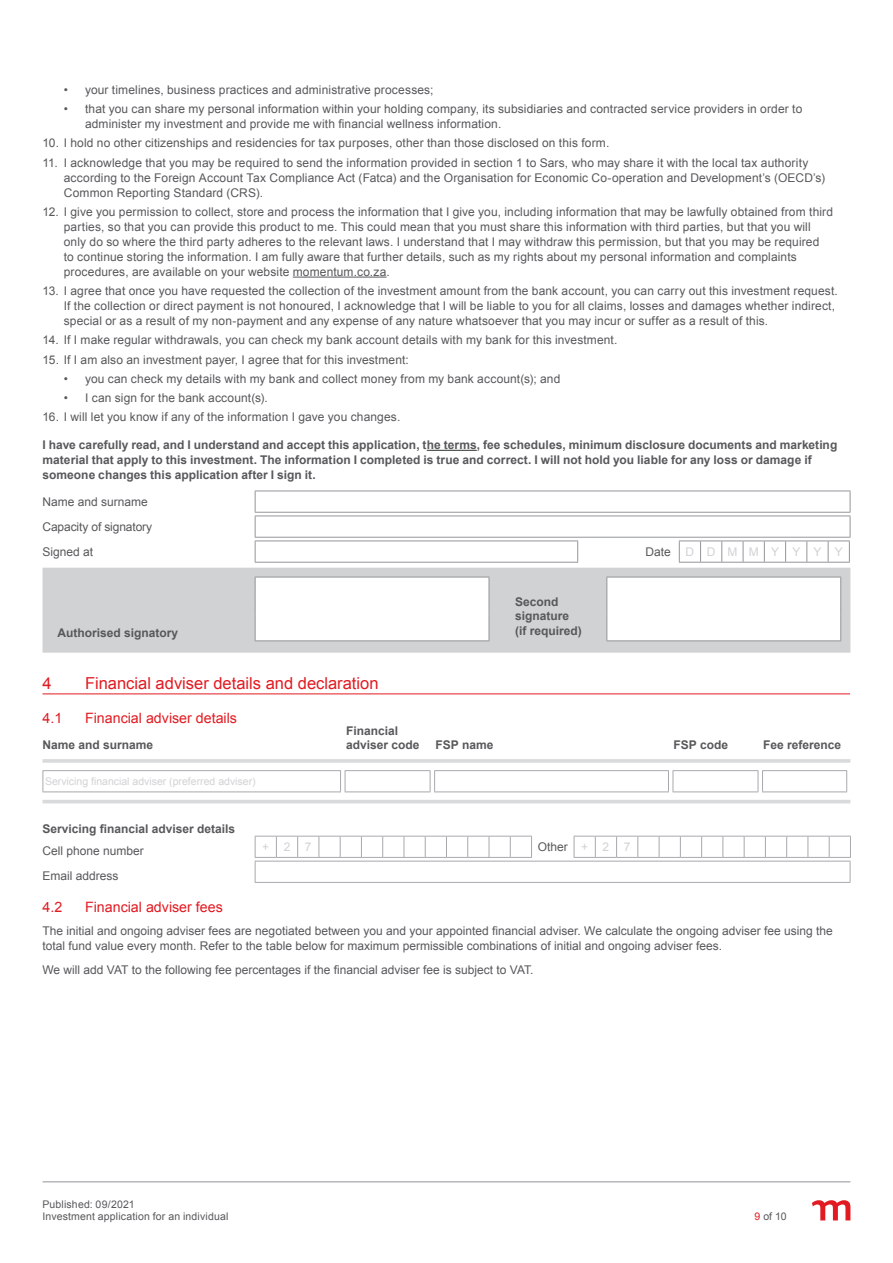
<style>
.page{position:relative;width:893px;height:1263px;background:#fff}
.page>*{position:absolute;margin:0;border:0;box-sizing:border-box;transform-origin:0 0}
.Heading_Level_1{font:16.5px "Arial";color:#e21a21}
.Heading_Level_2{font:14.25px "Arial";color:#e21a21}
.Heading_Level_4_-_bo{font:12px/15px "Arial";letter-spacing:.01em;color:#57585a}
.Body_Copy{font:700 12px/14.4px "Arial";color:#57585a}
.Heading_Level_4_-_bo-2{font:700 12px "Arial";color:#57585a}
.Heading_Level_4_-_bo-3{font:12px "Arial";letter-spacing:-.01em;color:#57585a}
.t1{font:12px "Arial";color:#d1d2d4}
.t2{font:10.5px/12px "Arial";letter-spacing:.015em;color:#57585a}
.t3{font:10.5px "Arial";color:#d1d2d4}
.s1{color:#e21a21}
</style>
<div class="page">
<svg style="left:812px;top:1200px;width:38px;height:20px"></svg>
<hr style="left:43px;top:1181px;width:807px;height:1px;background:#939598">
<hr style="left:293px;top:277px;width:94px;height:1px;background:#57585a">
<hr style="left:427px;top:450px;width:50px;height:1px;background:#57585a">
<hr style="left:255px;top:491px;width:595px;height:1px;background:#939598">
<hr style="left:255px;top:512px;width:595px;height:1px;background:#939598">
<hr style="left:255px;top:516px;width:595px;height:1px;background:#939598">
<hr style="left:255px;top:537px;width:595px;height:1px;background:#939598">
<hr style="left:255px;top:541px;width:323px;height:1px;background:#939598">
<svg style="left:255px;top:491px;width:1px;height:71px"></svg>
<svg style="left:577px;top:541px;width:1px;height:21px"></svg>
<hr style="left:255px;top:562px;width:323px;height:1px;background:#939598">
<svg style="left:679px;top:491px;width:172px;height:72px"></svg>
<svg style="left:43px;top:568px;width:807px;height:85px;background:#d0d1d3"></svg>
<svg style="left:53px;top:577px;width:788px;height:64px"></svg>
<hr style="left:43px;top:693px;width:807px;height:1px;background:#e21a21">
<hr style="left:43px;top:759px;width:807px;height:4px;background:#d9dadc">
<hr style="left:345px;top:770px;width:85px;height:1px;background:#a8a9ad">
<hr style="left:345px;top:791px;width:85px;height:1px;background:#a8a9ad">
<hr style="left:673px;top:770px;width:85px;height:1px;background:#a8a9ad">
<hr style="left:762px;top:770px;width:85px;height:1px;background:#a8a9ad">
<svg style="left:758px;top:771px;width:5px;height:20px"></svg>
<svg style="left:846px;top:771px;width:1px;height:20px"></svg>
<hr style="left:673px;top:791px;width:85px;height:1px;background:#a8a9ad">
<hr style="left:762px;top:791px;width:85px;height:1px;background:#a8a9ad">
<hr style="left:434px;top:770px;width:235px;height:1px;background:#a8a9ad">
<svg style="left:430px;top:771px;width:5px;height:20px"></svg>
<svg style="left:668px;top:771px;width:6px;height:20px"></svg>
<hr style="left:434px;top:791px;width:235px;height:1px;background:#a8a9ad">
<hr style="left:43px;top:770px;width:298px;height:1px;background:#a8a9ad">
<svg style="left:43px;top:771px;width:1px;height:20px"></svg>
<svg style="left:340px;top:771px;width:6px;height:20px"></svg>
<hr style="left:43px;top:791px;width:298px;height:1px;background:#a8a9ad">
<hr style="left:43px;top:800px;width:807px;height:3px;background:#d9dadc">
<hr style="left:255px;top:861px;width:595px;height:1px;background:#a8a9ad">
<svg style="left:255px;top:836px;width:277px;height:46px"></svg>
<svg style="left:574px;top:836px;width:277px;height:46px"></svg>
<hr style="left:255px;top:882px;width:595px;height:1px;background:#a8a9ad">
<p class="Heading_Level_4_-_bo" style="left:64px;top:82px;width:371px">• your timelines, business practices and administrative processes;</p>
<p class="Heading_Level_4_-_bo" style="left:85px;top:101px;width:719px;text-indent:-21px">• that you can share my personal information within your holding company, its subsidiaries and contracted service providers in order to administer my investment and provide me with financial wellness information.</p>
<p class="Heading_Level_4_-_bo" style="left:43px;top:136px;width:568px">10. I hold no other citizenships and residencies for tax purposes, other than those disclosed on this form.</p>
<p class="Heading_Level_4_-_bo" style="left:64px;top:155px;width:763px;text-indent:-21px">11. I acknowledge that you may be required to send the information provided in section 1 to Sars, who may share it with the local tax authority according to the Foreign Account Tax Compliance Act (Fatca) and the Organisation for Economic Co-operation and Development’s (OECD’s)<br>Common Reporting Standard (CRS).</p>
<p class="Heading_Level_4_-_bo" style="left:64px;top:204px;width:771px;text-indent:-21px">12. I give you permission to collect, store and process the information that I give you, including information that may be lawfully obtained from third parties, so that you can provide this product to me. This could mean that you must share this information with third parties, but that you will only do so where the third party adheres to the relevant laws. I understand that I may withdraw this permission, but that you may be required<br>to continue storing the information. I am fully aware that further details, such as my rights about my personal information and complaints procedures, are available on your website momentum.co.za.</p>
<p class="Heading_Level_4_-_bo" style="left:64px;top:283px;width:776px;text-indent:-21px">13. I agree that once you have requested the collection of the investment amount from the bank account, you can carry out this investment request.<br>If the collection or direct payment is not honoured, I acknowledge that I will be liable to you for all claims, losses and damages whether indirect, special or as a result of my non-payment and any expense of any nature whatsoever that you may incur or suffer as a result of this.</p>
<p class="Heading_Level_4_-_bo" style="left:43px;top:333px;width:576px">14. If I make regular withdrawals, you can check my bank account details with my bank for this investment.</p>
<p class="Heading_Level_4_-_bo" style="left:43px;top:352px;width:368px">15. If I am also an investment payer, I agree that for this investment:</p>
<p class="Heading_Level_4_-_bo" style="left:64px;top:371px;width:498px">• you can check my details with my bank and collect money from my bank account(s); and</p>
<p class="Heading_Level_4_-_bo" style="left:64px;top:390px;width:206px">• I can sign for the bank account(s).</p>
<p class="Heading_Level_4_-_bo" style="left:43px;top:410px;width:359px">16. I will let you know if any of the information I gave you changes.</p>
<p class="Body_Copy" style="left:43px;top:438px;width:796px;line-height:15px">I have carefully read, and I understand and accept this application, the terms, fee schedules, minimum disclosure documents and marketing material that apply to this investment. The information I completed is true and correct. I will not hold you liable for any loss or damage if someone changes this application after I sign it.</p>
<p class="Heading_Level_4_-_bo" style="left:43px;top:494px;width:107px">Name and surname</p>
<p class="Heading_Level_4_-_bo-3" style="left:43px;top:519px;width:111px">Capacity of signatory</p>
<p class="Heading_Level_4_-_bo" style="left:43px;top:544px;width:52px">Signed at</p>
<p class="Heading_Level_4_-_bo" style="left:645px;top:544px;width:27px">Date</p>
<p class="t1" style="left:686px;top:544px;width:10px">D</p>
<p class="t1" style="left:707px;top:544px;width:10px">D</p>
<p class="t1" style="left:727px;top:544px;width:11px">M</p>
<p class="t1" style="left:749px;top:544px;width:11px">M</p>
<p class="t1" style="left:771px;top:544px;width:10px">Y</p>
<p class="t1" style="left:792px;top:544px;width:10px">Y</p>
<p class="t1" style="left:814px;top:544px;width:10px">Y</p>
<p class="t1" style="left:835px;top:544px;width:10px">Y</p>
<p class="Body_Copy" style="left:58px;top:626px;width:122px">Authorised signatory</p>
<p class="Heading_Level_1" style="left:43px;top:673px;width:11px">4</p>
<p class="Heading_Level_1" style="left:85px;top:673px;width:295px">Financial adviser details and declaration</p>
<p class="Heading_Level_2" style="left:43px;top:709px;width:21px">4.1</p>
<p class="Heading_Level_2" style="left:85px;top:709px;width:154px">Financial adviser details</p>
<p class="Body_Copy" style="left:43px;top:738px;width:112px">Name and surname</p>
<p class="Body_Copy" style="left:346px;top:724px;width:75px">Financial adviser code</p>
<p class="Body_Copy" style="left:515px;top:595px;width:68px">Second signature (if required)</p>
<p class="Body_Copy" style="left:436px;top:738px;width:59px">FSP name</p>
<p class="Body_Copy" style="left:673px;top:738px;width:56px">FSP code</p>
<p class="Body_Copy" style="left:763px;top:738px;width:80px">Fee reference</p>
<p class="t3" style="left:45px;top:774px;width:212px">Servicing financial adviser (preferred adviser)</p>
<p class="Heading_Level_4_-_bo-2" style="left:43px;top:821px;width:194px">Servicing financial adviser details</p>
<p class="Heading_Level_4_-_bo" style="left:43px;top:844px;width:103px">Cell phone number</p>
<p class="t1" style="left:262px;top:839px;width:9px">+</p>
<p class="t1" style="left:284px;top:839px;width:8px">2</p>
<p class="t1" style="left:305px;top:839px;width:8px">7</p>
<p class="Heading_Level_4_-_bo" style="left:538px;top:839px;width:32px">Other</p>
<p class="t1" style="left:581px;top:839px;width:9px">+</p>
<p class="t1" style="left:603px;top:839px;width:8px">2</p>
<p class="t1" style="left:624px;top:839px;width:8px">7</p>
<p class="Heading_Level_4_-_bo" style="left:43px;top:869px;width:78px">Email address</p>
<p class="Heading_Level_2" style="left:43px;top:897px;width:21px">4.2</p>
<p class="Heading_Level_2" style="left:85px;top:897px;width:139px">Financial adviser fees</p>
<p class="Heading_Level_4_-_bo" style="left:43px;top:924px;width:792px">The initial and ongoing adviser fees are negotiated between you and your appointed financial adviser. We calculate the ongoing adviser fee using the total fund value every month. Refer to the table below for maximum permissible combinations of initial and ongoing adviser fees.</p>
<p class="Heading_Level_4_-_bo" style="left:43px;top:962px;width:492px">We will add VAT to the following fee percentages if the financial adviser fee is subject to VAT.</p>
<p class="t2" style="left:43px;top:1199px;width:187px">Published: 09/2021<br>Investment application for an individual</p>
<p class="t2" style="left:755px;top:1211px;width:34px"><span class="s1">9</span> of 10</p>
</div>
